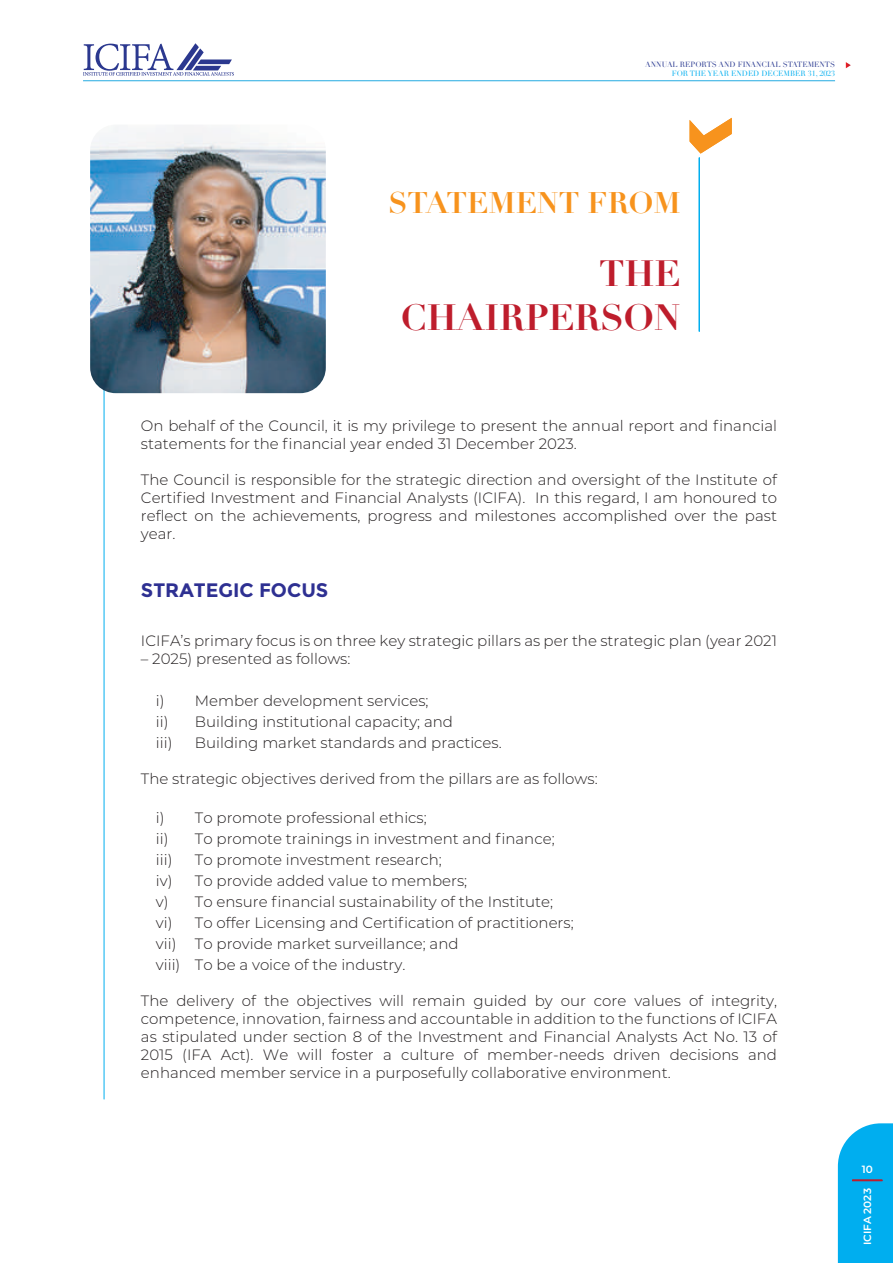
<style>
.page{position:relative;width:893px;height:1263px;background:#fff}
.page>*{position:absolute;margin:0;border:0;box-sizing:border-box;transform-origin:0 0}
.t1{font:700 36px/44.1px "Didot LT Std";color:#be1d2c;text-align:right}
.t2{font:700 29.4px "Didot LT Std";color:#f7931d}
.t3{font:700 19.5px "Montserrat";color:#2e3092}
.t4{font:300 15px/21px "Montserrat";color:#231f20}
.t5{font:600 10.5px "Montserrat";color:#fff}
.t6{font:7.5px "Didot";color:#283890}
.t7{font:7.5px "Didot";color:#00aeef}
</style>
<div class="page">
<div style="left:838px;top:1123px;width:55px;height:140px;background:#00aeef"></div>
<hr style="left:852px;top:1179px;width:30px;height:2px;background:#be1d2c">
<svg style="left:83px;top:43px;width:151px;height:33px"></svg>
<svg style="left:846px;top:62px;width:5px;height:6px"></svg>
<hr style="left:83px;top:80px;width:752px;height:1px;background:#24aae1">
<hr style="left:104px;top:196px;width:1px;height:903px;background:#00aeef">
<hr style="left:699px;top:158px;width:1px;height:173px;background:#00aeef">
<svg style="left:690px;top:118px;width:42px;height:36px"></svg>
<img style="left:90px;top:125px;width:236px;height:268px">
<p class="t6" style="left:645px;top:60px;width:191px">ANNUAL REPORTS AND FINANCIAL STATEMENTS</p>
<p class="t7" style="left:672px;top:69px;width:165px">FOR THE YEAR ENDED DECEMBER 31, 2023</p>
<h2 class="t2" style="left:388px;top:185px;width:294px">STATEMENT FROM</h2>
<h1 class="t1" style="left:401px;top:252px;width:281px">THE<br>CHAIRPERSON</h1>
<p class="t4" style="left:141px;top:416px;width:638px;line-height:18px">On behalf of the Council, it is my privilege to present the annual report and financial statements for the financial year ended 31 December 2023.</p>
<p class="t4" style="left:141px;top:470px;width:638px;line-height:18px;text-align:justify">The Council is responsible for the strategic direction and oversight of the Institute of Certified Investment and Financial Analysts (ICIFA). In this regard, I am honoured to reflect on the achievements, progress and milestones accomplished over the past year.</p>
<h3 class="t3" style="left:141px;top:578px;width:189px">STRATEGIC FOCUS</h3>
<p class="t4" style="left:141px;top:630px;width:637px">ICIFA’s primary focus is on three key strategic pillars as per the strategic plan (year 2021</p>
<p class="t4" style="left:141px;top:648px;width:211px">– 2025) presented as follows:</p>
<p class="t4" style="left:156px;top:690px;width:299px">i) Member development services;<br>ii) Building institutional capacity; and iii)</p>
<p class="t4" style="left:195px;top:732px;width:308px">Building market standards and practices.</p>
<p class="t4" style="left:141px;top:768px;width:458px">The strategic objectives derived from the pillars are as follows:</p>
<p class="t4" style="left:156px;top:807px;width:400px">i) To promote professional ethics;<br>ii) To promote trainings in investment and finance; iii)</p>
<p class="t4" style="left:156px;top:849px;width:419px;text-indent:39px">To promote investment research;<br>iv) To provide added value to members;<br>v) To ensure financial sustainability of the Institute;<br>vi) To offer Licensing and Certification of practitioners; vii) To provide market surveillance; and<br>viii) To be a voice of the industry.</p>
<p class="t4" style="left:141px;top:991px;width:638px;line-height:18px;text-align:justify">The delivery of the objectives will remain guided by our core values of integrity, competence, innovation, fairness and accountable in addition to the functions of ICIFA as stipulated under section 8 of the Investment and Financial Analysts Act No. 13 of 2015 (IFA Act). We will foster a culture of member-needs driven decisions and enhanced member service in a purposefully collaborative environment.</p>
<p class="t5" style="left:862px;top:1162px;width:13px">10</p>
<p class="t5" style="left:860px;top:1245px;width:58px;rotate:-90deg">ICIFA 2023</p>
</div>
